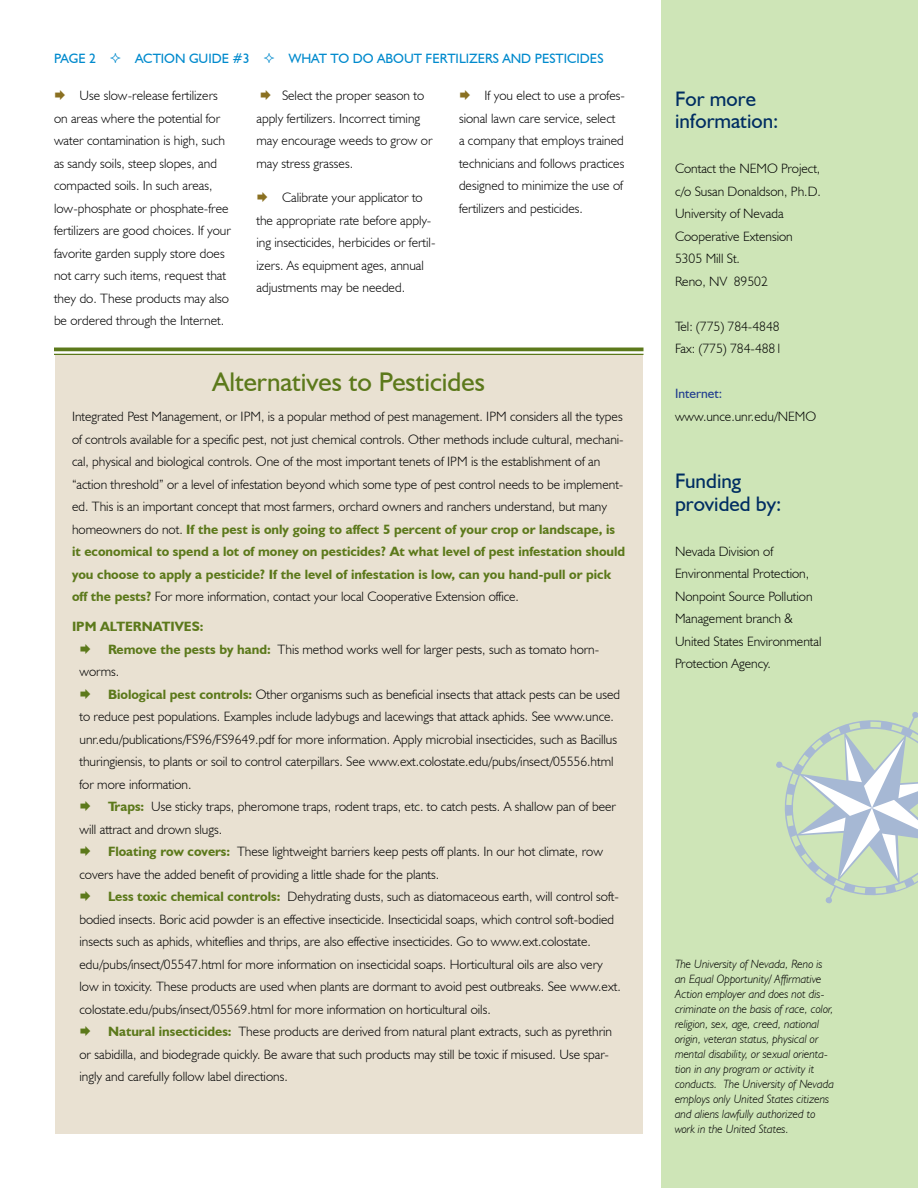
<style>
.page{position:relative;width:918px;height:1188px;background:#fff}
.page>*{position:absolute;margin:0;border:0;box-sizing:border-box;transform-origin:0 0}
.t1{font:27px "Humanist 521 BT";color:#5c791b}
.t2{font:21px/22.5px "Humanist 521 BT";color:#002d62}
.t3{font:300 13.5px/22.5px "Humanist 521 BT";color:#000}
.t4{font:13.5px "Humanist 521 BT";color:#008acd}
.t5{font:700 13.5px "Humanist 521 BT";color:#5c791b}
.t6{font:13.5px "Humanist 521 BT";color:#24408f}
.t7{font:italic 300 12px/15px "Humanist 521 BT";color:#000}
.s1{font-weight:700;color:#5c791b}
</style>
<div class="page">
<div style="left:662px;top:0;width:256px;height:1188px;background:#cee5b7"></div>
<div style="left:56px;top:349px;width:588px;height:785px;background:#e9e1d2"></div>
<svg style="left:776px;top:712px;width:142px;height:192px"></svg>
<svg style="left:54px;top:351px;width:590px;height:3px;background:#e3e7d8"></svg>
<hr style="left:54px;top:348px;width:590px;height:3px;background:#5c791b">
<hr style="left:54px;top:354px;width:590px;height:1px;background:#5c791b">
<p class="t4" style="left:54px;top:50px;width:9px">page</p>
<p class="t4" style="left:89px;top:50px;width:8px">2</p>
<p class="t4" style="left:135px;top:50px;width:10px">action</p>
<p class="t4" style="left:189px;top:50px;width:9px">guide</p>
<p class="t4" style="left:233px;top:50px;width:19px">#3</p>
<p class="t4" style="left:289px;top:50px;width:115px">WHAt to do about</p>
<p class="t4" style="left:426px;top:50px;width:7px">fertili</p>
<p class="t4" style="left:469px;top:50px;width:17px">zers</p>
<p class="t4" style="left:502px;top:50px;width:11px">and</p>
<p class="t4" style="left:535px;top:50px;width:8px">pesticides</p>
<p class="t3" style="left:256px;top:84px;width:178px;text-indent:26px">Select the proper season to apply fertilizers. Incorrect timing may encourage weeds to grow or may stress grasses.</p>
<p class="t3" style="left:256px;top:186px;width:181px;text-indent:26px">Calibrate your applicator to the appropriate rate before apply&shy;ing insecticides, herbicides or fertil&shy;izers. As equipment ages, annual adjustments may be needed.</p>
<p class="t3" style="left:54px;top:84px;width:178px;text-indent:26px">Use slow-release fertilizers on areas where the potential for water contamination is high, such as sandy soils, steep slopes, and compacted soils. In such areas, low-phosphate or phosphate-free fertilizers are good choices. If your favorite garden supply store does not carry such items, request that they do. These products may also be ordered through the Internet.</p>
<p class="t3" style="left:459px;top:84px;width:167px;text-indent:26px">If you elect to use a profes&shy;sional lawn care service, select<br>a company that employs trained technicians and follows practices designed to minimize the use of fertilizers and pesticides.</p>
<h1 class="t1" style="left:213px;top:365px;width:274px">Alternatives to Pesticides</h1>
<p class="t3" style="left:72px;top:405px;width:555px">Integrated Pest Management, or IPM, is a popular method of pest management. IPM considers all the types of controls available for a specific pest, not just chemical controls. Other methods include cultural, mechani&shy;cal, physical and biological controls. One of the most important tenets of IPM is the establishment of an “action threshold” or a level of infestation beyond which some type of pest control needs to be implement&shy;ed. This is an important concept that most farmers, orchard owners and ranchers understand, but many homeowners do not. <span class="s1">If the pest is only going to affect 5 percent of your crop or landscape, is it economical to spend a lot of money on pesticides? At what level of pest infestation should you choose to apply a pesticide? If the level of infestation is low, can you hand-pull or pick off the pests?</span> For more information, contact your local Cooperative Extension office.</p>
<p class="t5" style="left:72px;top:618px;width:79px">IPM Alte rnati</p>
<p class="t5" style="left:175px;top:618px;width:30px">ves:</p>
<p class="t3" style="left:108px;top:637px;width:493px"><span class="s1">Remove the pests by hand:</span> This method works well for larger pests, such as tomato horn-</p>
<p class="t3" style="left:80px;top:660px;width:41px">worms.</p>
<p class="t3" style="left:108px;top:682px;width:514px"><span class="s1">Biological pest controls:</span> Other organisms such as beneficial insects that attack pests can be used</p>
<p class="t3" style="left:80px;top:705px;width:536px">to reduce pest populations. Examples include ladybugs and lacewings that attack aphids. See www.unce.</p>
<p class="t3" style="left:80px;top:727px;width:539px">unr.edu/publications/FS96/FS9649.pdf for more information. Apply microbial insecticides, such as Bacillus</p>
<p class="t3" style="left:80px;top:750px;width:536px">thuringiensis, to plants or soil to control caterpillars. See www.ext.colostate.edu/pubs/insect/05556.html</p>
<p class="t3" style="left:80px;top:772px;width:114px">for more information.</p>
<p class="t3" style="left:108px;top:795px;width:510px"><span class="s1">Traps:</span> Use sticky traps, pheromone traps, rodent traps, etc. to catch pests. A shallow pan of beer</p>
<p class="t3" style="left:80px;top:817px;width:144px">will attract and drown slugs.</p>
<p class="t3" style="left:108px;top:840px;width:497px"><span class="s1">Floating row covers:</span> These lightweight barriers keep pests off plants. In our hot climate, row</p>
<p class="t3" style="left:80px;top:862px;width:361px">covers have the added benefit of providing a little shade for the plants.</p>
<p class="t3" style="left:108px;top:885px;width:512px"><span class="s1">Less toxic chemical controls:</span> Dehydrating dusts, such as diatomaceous earth, will control soft-</p>
<p class="t3" style="left:80px;top:907px;width:536px">bodied insects. Boric acid powder is an effective insecticide. Insecticidal soaps, which control soft-bodied</p>
<p class="t3" style="left:80px;top:930px;width:513px">insects such as aphids, whiteflies and thrips, are also effective insecticides. Go to www.ext.colostate.</p>
<p class="t3" style="left:80px;top:952px;width:525px">edu/pubs/insect/05547.html for more information on insecticidal soaps. Horticultural oils are also very</p>
<p class="t3" style="left:80px;top:975px;width:543px">low in toxicity. These products are used when plants are dormant to avoid pest outbreaks. See www.ext.</p>
<p class="t3" style="left:80px;top:997px;width:413px">colostate.edu/pubs/insect/05569.html for more information on horticultural oils.</p>
<p class="t3" style="left:108px;top:1020px;width:506px"><span class="s1">Natural insecticides:</span> These products are derived from natural plant extracts, such as pyrethrin</p>
<p class="t3" style="left:80px;top:1042px;width:531px">or sabidilla, and biodegrade quickly. Be aware that such products may still be toxic if misused. Use spar-</p>
<p class="t3" style="left:80px;top:1065px;width:210px">ingly and carefully follow label directions.</p>
<h2 class="t2" style="left:675px;top:87px;width:105px">For more information:</h2>
<p class="t3" style="left:675px;top:157px;width:147px">Contact the NEMO Project, c/o Susan Donaldson, Ph.D.<br>University of Nevada<br>Cooperative Extension<br>5305 Mill St.<br>Reno, NV 89502</p>
<p class="t3" style="left:675px;top:315px;width:109px">Tel: (775) 784-4848<br>Fax: (775) 784-4881</p>
<p class="t6" style="left:675px;top:386px;width:49px">Internet:</p>
<p class="t3" style="left:675px;top:405px;width:143px">www.unce.unr.edu/NEMO</p>
<h2 class="t2" style="left:675px;top:470px;width:108px">Funding provided by:</h2>
<p class="t3" style="left:675px;top:540px;width:148px">Nevada Division of<br>Environmental Protection,<br>Nonpoint Source Pollution<br>Management branch &amp;<br>United States Environmental<br>Protection Agency.</p>
<p class="t7" style="left:675px;top:956px;width:160px">The University of Nevada, Reno is an Equal Opportunity/ Affirmative Action employer and does not dis&shy;criminate on the basis of race, color, religion, sex, age, creed, national origin, veteran status, physical or mental disability, or sexual orienta&shy;tion in any program or activity it conducts. The University of Nevada employs only United States citizens and aliens lawfully authorized to work in the United States.</p>
</div>
